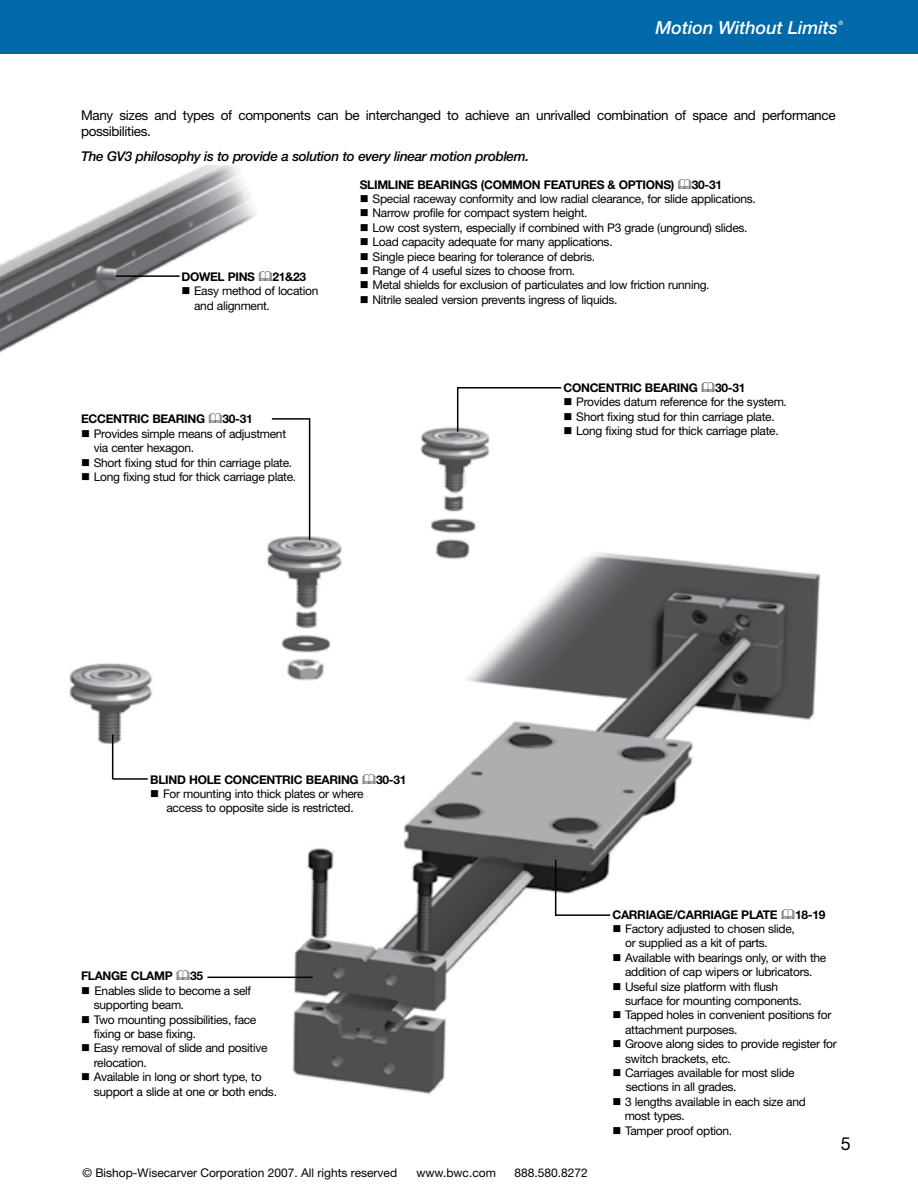
<style>
.page{position:relative;width:918px;height:1188px;background:#fff}
.page>*{position:absolute;margin:0;border:0;box-sizing:border-box;transform-origin:0 0}
.t1{font:italic 500 18px "Helvetica Neue";color:#fff}
.t2{font:13.5px/16.2px "Helvetica Neue";letter-spacing:-.025em;color:#000}
.t3{font:italic 500 13.5px "Helvetica Neue";letter-spacing:-.025em;color:#000}
.t4{font:12px/14.4px "Helvetica Neue";letter-spacing:-.025em;color:#000}
.t5{font:700 12px "Helvetica Neue";letter-spacing:-.025em;color:#000}
.t6{font:12px "Helvetica Neue";color:#000}
.t7{font:italic 500 6px "Helvetica Neue";color:#fff}
</style>
<div class="page">
<div style="left:0;top:0;width:918px;height:54px;background:#0069aa"></div>
<img style="left:0;top:165px;width:821px;height:930px">
<hr style="left:112px;top:734px;width:1px;height:45px;background:#000">
<hr style="left:113px;top:778px;width:35px;height:2px;background:#000">
<hr style="left:115px;top:275px;width:65px;height:2px;background:#000">
<hr style="left:272px;top:418px;width:38px;height:2px;background:#000">
<hr style="left:309px;top:418px;width:1px;height:122px;background:#000">
<hr style="left:457px;top:387px;width:104px;height:2px;background:#000">
<hr style="left:457px;top:387px;width:1px;height:45px;background:#000">
<hr style="left:207px;top:977px;width:106px;height:1px;background:#000">
<hr style="left:555px;top:860px;width:1px;height:56px;background:#000">
<hr style="left:555px;top:914px;width:55px;height:2px;background:#000">
<svg style="left:782px;top:909px;width:12px;height:10px"></svg>
<svg style="left:621px;top:933px;width:12px;height:1px"></svg>
<svg style="left:621px;top:962px;width:12px;height:1px"></svg>
<svg style="left:621px;top:991px;width:12px;height:1px"></svg>
<svg style="left:621px;top:1019px;width:12px;height:1px"></svg>
<svg style="left:621px;top:1048px;width:12px;height:1px"></svg>
<svg style="left:621px;top:1077px;width:12px;height:1px"></svg>
<svg style="left:259px;top:272px;width:13px;height:9px"></svg>
<svg style="left:190px;top:295px;width:12px;height:1px"></svg>
<svg style="left:702px;top:383px;width:13px;height:9px"></svg>
<svg style="left:572px;top:406px;width:12px;height:1px"></svg>
<svg style="left:572px;top:421px;width:12px;height:1px"></svg>
<svg style="left:572px;top:435px;width:12px;height:1px"></svg>
<svg style="left:209px;top:414px;width:13px;height:10px"></svg>
<svg style="left:90px;top:438px;width:12px;height:1px"></svg>
<svg style="left:90px;top:467px;width:12px;height:1px"></svg>
<svg style="left:90px;top:481px;width:12px;height:1px"></svg>
<svg style="left:363px;top:774px;width:12px;height:10px"></svg>
<svg style="left:159px;top:798px;width:12px;height:1px"></svg>
<svg style="left:177px;top:971px;width:12px;height:10px"></svg>
<svg style="left:90px;top:1024px;width:12px;height:1px"></svg>
<svg style="left:90px;top:1052px;width:12px;height:1px"></svg>
<svg style="left:90px;top:1081px;width:12px;height:1px"></svg>
<svg style="left:679px;top:179px;width:12px;height:10px"></svg>
<svg style="left:368px;top:203px;width:12px;height:1px"></svg>
<svg style="left:368px;top:217px;width:12px;height:1px"></svg>
<svg style="left:368px;top:232px;width:12px;height:1px"></svg>
<svg style="left:368px;top:246px;width:12px;height:1px"></svg>
<svg style="left:368px;top:261px;width:12px;height:1px"></svg>
<svg style="left:368px;top:275px;width:12px;height:1px"></svg>
<svg style="left:368px;top:289px;width:12px;height:1px"></svg>
<svg style="left:368px;top:304px;width:12px;height:1px"></svg>
<h1 class="t1" style="left:656px;top:17px;width:184px">Motion Without Limits</h1>
<p class="t7" style="left:839px;top:19px;width:6px">®</p>
<p class="t2" style="left:81px;top:107px;width:756px">Many sizes and types of components can be interchanged to achieve an unrivalled combination of space and performance possibilities.</p>
<p class="t3" style="left:81px;top:148px;width:450px">The GV3 philosophy is to provide a solution to every linear motion problem.</p>
<p class="t5" style="left:181px;top:269px;width:75px">DOWEL PINS</p>
<p class="t5" style="left:272px;top:269px;width:35px">21&amp;23</p>
<p class="t4" style="left:194px;top:284px;width:126px;text-indent:-13px">■ Easy method of location and alignment.</p>
<p class="t5" style="left:81px;top:412px;width:126px">ECCENTRIC BEARING</p>
<p class="t5" style="left:223px;top:412px;width:32px">30-31</p>
<p class="t4" style="left:94px;top:426px;width:194px;text-indent:-13px">■ Provides simple means of adjustment via center hexagon.</p>
<p class="t4" style="left:81px;top:455px;width:213px">■ Short fixing stud for thin carriage plate.</p>
<p class="t4" style="left:81px;top:469px;width:217px">■ Long fixing stud for thick carriage plate.</p>
<p class="t5" style="left:360px;top:177px;width:316px">SLIMLINE BEARINGS (COMMON FEATURES &amp; OPTIONS)</p>
<p class="t5" style="left:692px;top:177px;width:32px">30-31</p>
<p class="t4" style="left:360px;top:191px;width:397px">■ Special raceway conformity and low radial clearance, for slide applications.</p>
<p class="t4" style="left:360px;top:206px;width:229px">■ Narrow profile for compact system height.</p>
<p class="t4" style="left:360px;top:220px;width:389px">■ Low cost system, especially if combined with P3 grade (unground) slides.</p>
<p class="t4" style="left:360px;top:235px;width:254px">■ Load capacity adequate for many applications.</p>
<p class="t4" style="left:360px;top:249px;width:237px">■ Single piece bearing for tolerance of debris.</p>
<p class="t4" style="left:360px;top:263px;width:217px">■ Range of 4 useful sizes to choose from.</p>
<p class="t4" style="left:360px;top:278px;width:351px">■ Metal shields for exclusion of particulates and low friction running.</p>
<p class="t4" style="left:360px;top:292px;width:259px">■ Nitrile sealed version prevents ingress of liquids.</p>
<p class="t5" style="left:564px;top:380px;width:136px">CONCENTRIC BEARING</p>
<p class="t5" style="left:715px;top:380px;width:32px">30-31</p>
<p class="t4" style="left:564px;top:395px;width:225px">■ Provides datum reference for the system.</p>
<p class="t4" style="left:564px;top:409px;width:213px">■ Short fixing stud for thin carriage plate.</p>
<p class="t4" style="left:564px;top:424px;width:217px">■ Long fixing stud for thick carriage plate.</p>
<p class="t5" style="left:150px;top:772px;width:210px">BLIND HOLE CONCENTRIC BEARING</p>
<p class="t5" style="left:376px;top:772px;width:32px">30-31</p>
<p class="t4" style="left:150px;top:786px;width:215px;text-align:center">■ For mounting into thick plates or where access to opposite side is restricted.</p>
<p class="t5" style="left:81px;top:969px;width:93px">FLANGE CLAMP</p>
<p class="t5" style="left:190px;top:969px;width:15px">35</p>
<p class="t4" style="left:94px;top:983px;width:159px;text-indent:-13px">■ Enables slide to become a self supporting beam.</p>
<p class="t4" style="left:94px;top:1012px;width:164px;text-indent:-13px">■ Two mounting possibilities, face fixing or base fixing.</p>
<p class="t4" style="left:94px;top:1041px;width:175px;text-indent:-13px">■ Easy removal of slide and positive relocation.</p>
<p class="t4" style="left:94px;top:1070px;width:185px;text-indent:-13px">■ Available in long or short type, to support a slide at one or both ends.</p>
<p class="t6" style="left:82px;top:1165px;width:316px">© Bishop-Wisecarver Corporation 2007. All rights reserved</p>
<p class="t6" style="left:416px;top:1165px;width:81px">www.bwc.com</p>
<p class="t6" style="left:514px;top:1165px;width:75px">888.580.8272</p>
<p class="t5" style="left:612px;top:907px;width:167px">CARRIAGE/CARRIAGE PLATE</p>
<p class="t5" style="left:795px;top:907px;width:32px">18-19</p>
<p class="t4" style="left:625px;top:921px;width:171px;text-indent:-13px">■ Factory adjusted to chosen slide, or supplied as a kit of parts.</p>
<p class="t4" style="left:612px;top:950px;width:215px;text-align:center">■ Available with bearings only, or with the addition of cap wipers or lubricators.</p>
<p class="t4" style="left:625px;top:979px;width:178px;text-indent:-13px">■ Useful size platform with flush surface for mounting components.</p>
<p class="t4" style="left:625px;top:1008px;width:208px;text-indent:-13px">■ Tapped holes in convenient positions for attachment purposes.</p>
<p class="t4" style="left:625px;top:1037px;width:213px;text-indent:-13px">■ Groove along sides to provide register for switch brackets, etc.</p>
<p class="t4" style="left:626px;top:1065px;width:170px;text-indent:-13px">■ Carriages available for most slide sections in all grades.</p>
<p class="t4" style="left:625px;top:1094px;width:183px;text-indent:-12px">■ 3 lengths available in each size and most types.</p>
<p class="t4" style="left:612px;top:1123px;width:121px">■ Tamper proof option.</p>
</div>
